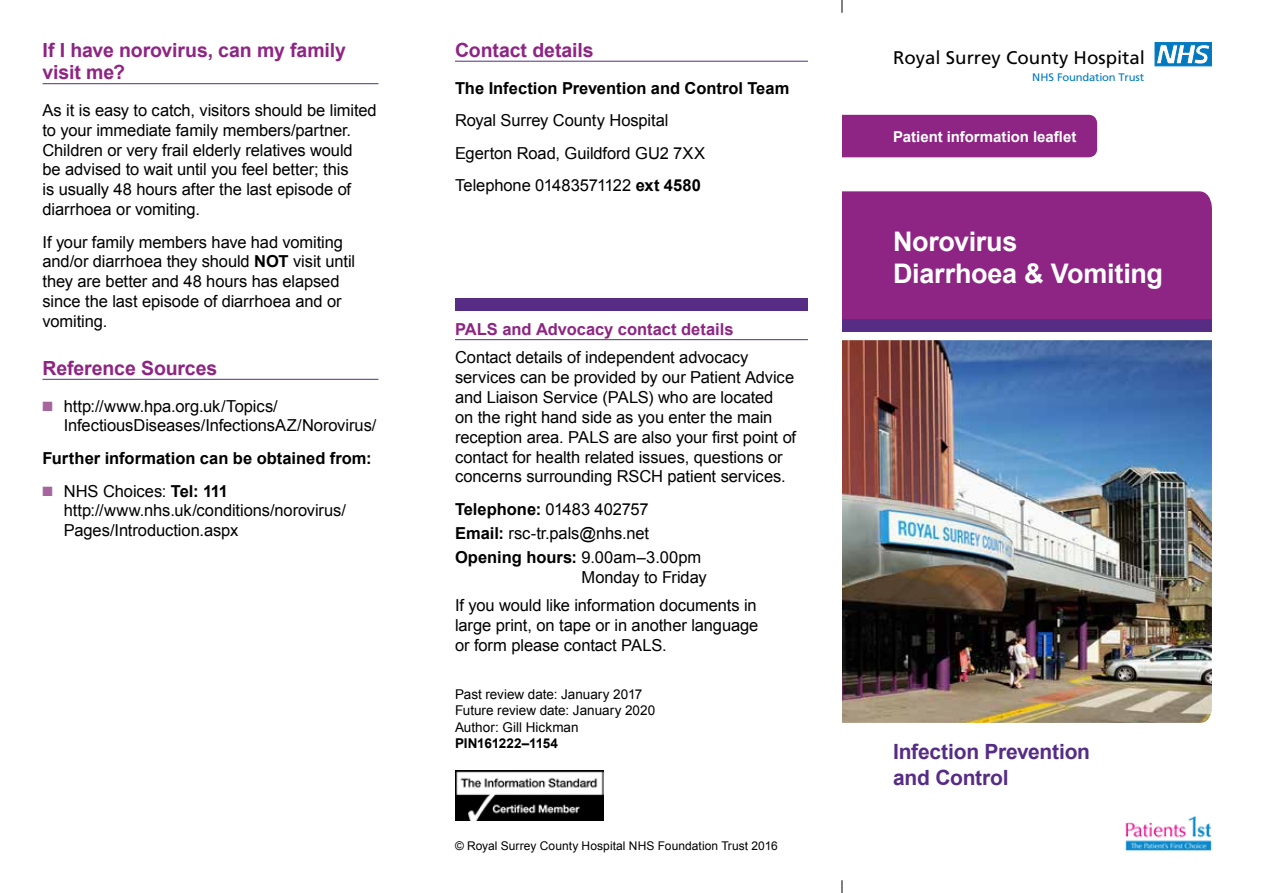
<style>
.page{position:relative;width:1263px;height:893px;background:#fff}
.page>*{position:absolute;margin:0;border:0;box-sizing:border-box;transform-origin:0 0}
.t1{font:700 27px/32.4px "Arial";letter-spacing:-.01em;color:#fff}
.t2{font:700 21px/25.2px "Arial";letter-spacing:-.01em;color:#562c85}
.t3{font:700 19.5px/22.5px "Arial";letter-spacing:-.005em;color:#8e2483}
.t4{font:18.3px "Frutiger";color:#000}
.t5{font:16.5px/19.8px "Arial";letter-spacing:-.005em;color:#000}
.t6{font:700 16.5px "Arial";color:#000}
.t7{font:700 16.5px "Arial";color:#8e2483}
.t8{font:700 15px "Arial";color:#fff}
.t9{font:13.5px/16.5px "Arial";color:#000}
.t10{font:700 13.5px "Arial";letter-spacing:-.015em;color:#000}
.t11{font:12px "Arial";letter-spacing:.005em;color:#000}
.t12{font:10.95px "Frutiger";letter-spacing:-.015em;color:#0079c1}
.s1{font-weight:700}
.s2{color:#a6659f}
</style>
<div class="page">
<div style="left:842px;top:115px;width:255px;height:42px;background:#8e2483"></div>
<div style="left:842px;top:191px;width:370px;height:128px;background:#8e2483"></div>
<div style="left:842px;top:319px;width:370px;height:13px;background:#562c85"></div>
<svg style="left:1155px;top:43px;width:57px;height:24px"></svg>
<img style="left:1125px;top:815px;width:87px;height:37px">
<svg style="left:842px;top:0;width:1px;height:13px"></svg>
<svg style="left:842px;top:880px;width:1px;height:13px"></svg>
<div style="left:455px;top:298px;width:353px;height:12px;background:#562c85"></div>
<hr style="left:455px;top:339px;width:353px;height:1px;background:#562c85">
<img style="left:456px;top:770px;width:147px;height:51px">
<img style="left:842px;top:340px;width:370px;height:383px">
<hr style="left:455px;top:61px;width:353px;height:1px;background:#562c85">
<hr style="left:43px;top:83px;width:335px;height:1px;background:#562c85">
<hr style="left:43px;top:379px;width:335px;height:1px;background:#562c85">
<p class="t3" style="left:43px;top:39px;width:305px">If I have norovirus, can my family visit me?</p>
<p class="t5" style="left:43px;top:101px;width:336px">As it is easy to catch, visitors should be limited to your immediate family members/partner.<br>Children or very frail elderly relatives would<br>be advised to wait until you feel better; this<br>is usually 48 hours after the last episode of diarrhoea or vomiting.</p>
<p class="t5" style="left:43px;top:232px;width:314px">If your family members have had vomiting and/or diarrhoea they should <span class="s1">NOT</span> visit until they are better and 48 hours has elapsed since the last episode of diarrhoea and or vomiting.</p>
<p class="t3" style="left:43px;top:357px;width:176px">Reference Sources</p>
<p class="t5" style="left:64px;top:396px;width:314px;text-indent:-21px"><span class="s2">■</span> http://www.hpa.org.uk/Topics/<br>InfectiousDiseases/InfectionsAZ/Norovirus/</p>
<p class="t6" style="left:43px;top:447px;width:331px">Further information can be obtained from:</p>
<p class="t5" style="left:64px;top:481px;width:284px;text-indent:-21px"><span class="s2">■</span> NHS Choices: <span class="s1">Tel: 111 </span>http://www.nhs.uk/conditions/norovirus/<br>Pages/Introduction.aspx</p>
<p class="t3" style="left:455px;top:39px;width:140px">Contact details</p>
<p class="t6" style="left:455px;top:77px;width:336px">The Infection Prevention and Control Team</p>
<p class="t5" style="left:455px;top:104px;width:252px;line-height:32.5px">Royal Surrey County Hospital<br>Egerton Road, Guildford GU2 7XX<br>Telephone 01483571122 <span class="s1">ext 4580</span></p>
<p class="t7" style="left:455px;top:318px;width:280px">PALS and Advocacy contact details</p>
<p class="t5" style="left:455px;top:348px;width:343px">Contact details of independent advocacy services can be provided by our Patient Advice and Liaison Service (PALS) who are located<br>on the right hand side as you enter the main reception area. PALS are also your first point of contact for health related issues, questions or concerns surrounding RSCH patient services.</p>
<p class="t5" style="left:455px;top:497px;width:248px;line-height:24px"><span class="s1">Telephone:</span> 01483 402757<br><span class="s1">Email:</span> rsc-tr.pals@nhs.net<br><span class="s1">Opening hours:</span> 9.00am–3.00pm</p>
<p class="t5" style="left:455px;top:563px;width:303px;line-height:28.3px;text-indent:127px">Monday to Friday<br>If you would like information documents in</p>
<p class="t5" style="left:455px;top:615px;width:305px">large print, on tape or in another language or form please contact PALS.</p>
<p class="t9" style="left:455px;top:686px;width:202px">Past review date: January 2017<br>Future review date: January 2020<br>Author: Gill Hickman</p>
<p class="t10" style="left:455px;top:735px;width:105px">PIN161222–1154</p>
<p class="t11" style="left:455px;top:838px;width:324px">© Royal Surrey County Hospital NHS Foundation Trust 2016</p>
<p class="t4" style="left:893px;top:47px;width:254px">Royal Surrey County Hospital</p>
<p class="t12" style="left:1032px;top:71px;width:114px">NHS Foundation Trust</p>
<p class="t8" style="left:893px;top:126px;width:185px">Patient information leaflet</p>
<h1 class="t1" style="left:893px;top:226px;width:272px">Norovirus<br>Diarrhoea &amp; Vomiting</h1>
<p class="t2" style="left:893px;top:740px;width:199px">Infection Prevention and Control</p>
</div>
